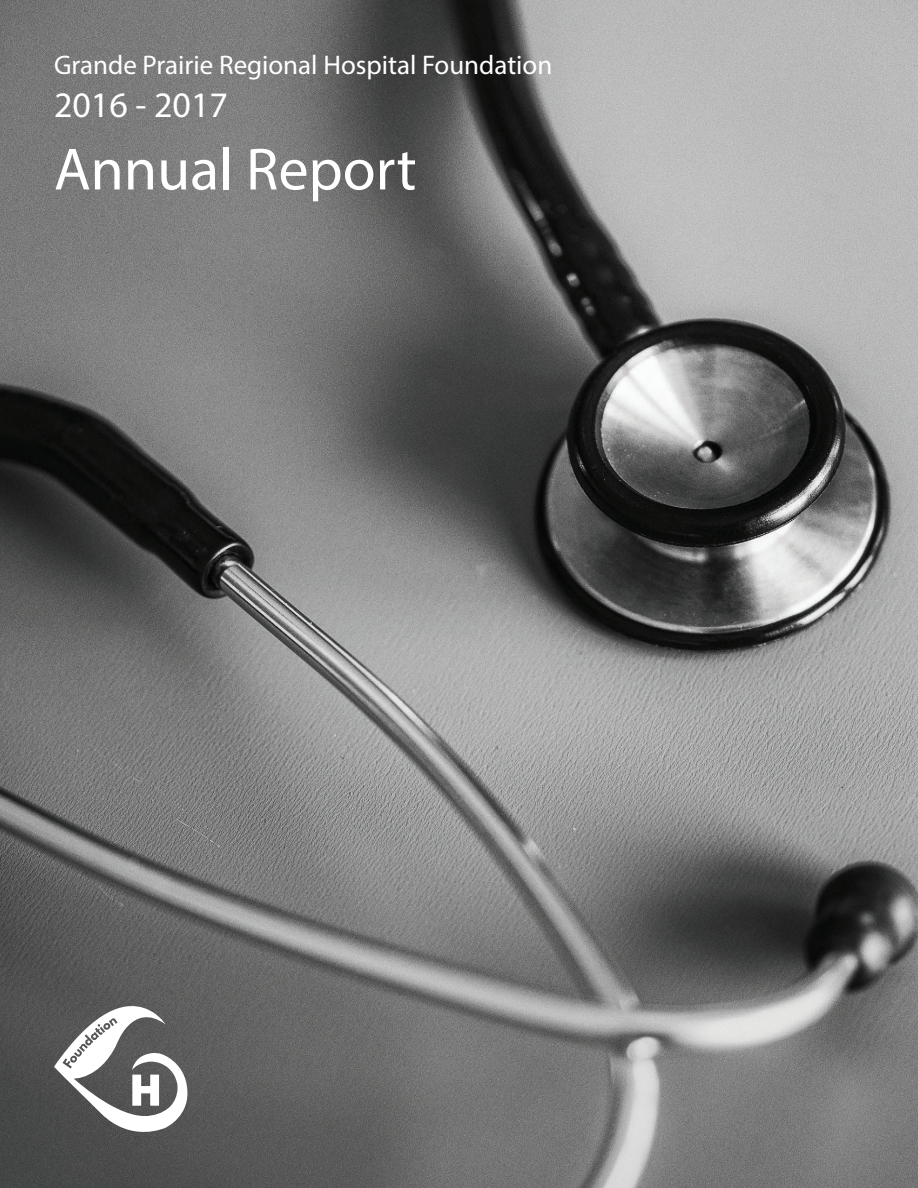
<style>
.page{position:relative;width:918px;height:1188px;background:#fff}
.page>*{position:absolute;margin:0;border:0;box-sizing:border-box;transform-origin:0 0}
.t1{font:60px "Myriad Pro";color:#fff}
.t2{font:36px "Myriad Pro";color:#fff}
.t3{font:27px "Myriad Pro";color:#fff}
</style>
<div class="page">
<img style="left:0;top:0;width:918px;height:1188px">
<svg style="left:54px;top:994px;width:138px;height:149px"></svg>
<p class="t3" style="left:54px;top:49px;width:500px">Grande Prairie Regional Hospital Foundation</p>
<p class="t2" style="left:54px;top:83px;width:176px">2016 - 2017</p>
<p class="t1" style="left:54px;top:132px;width:364px">Annual Report</p>
</div>
